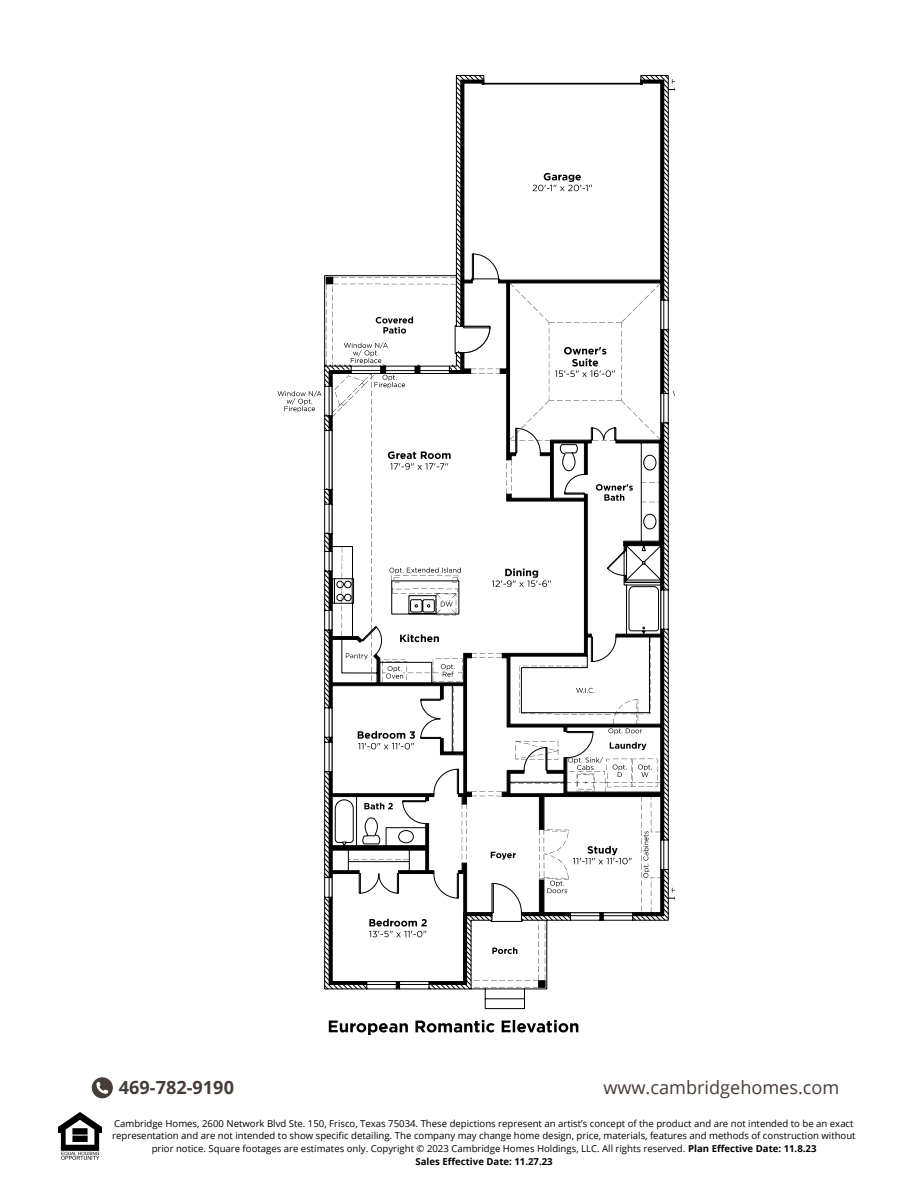
<style>
.page{position:relative;width:918px;height:1188px;background:#fff}
.page>*{position:absolute;margin:0;border:0;box-sizing:border-box;transform-origin:0 0}
.t1{font:18.15px "Open Sans";color:#473c38}
.t2{font:700 18.15px "Open Sans";color:#473c38}
.t3{font:9.6px/12.8px "Open Sans";color:#000;text-align:center}
.t4{font:700 9.6px "Open Sans";color:#000}
.s1{font-weight:700}
</style>
<div class="page">
<svg style="left:92px;top:1077px;width:21px;height:21px"></svg>
<img style="left:58px;top:1113px;width:44px;height:47px">
<svg style="left:455px;top:75px;width:214px;height:846px"></svg>
<svg style="left:668px;top:888px;width:6px;height:11px"></svg>
<svg style="left:668px;top:79px;width:6px;height:11px"></svg>
<svg style="left:277px;top:275px;width:384px;height:760px"></svg>
<div style="left:244px;top:609px;width:60px;height:389px;background:#fff"></div>
<p class="t2" style="left:119px;top:1075px;width:117px">469-782-9190</p>
<p class="t1" style="left:603px;top:1075px;width:238px">www.cambridgehomes.com</p>
<p class="t3" style="left:112px;top:1117px;width:745px">Cambridge Homes, 2600 Network Blvd Ste. 150, Frisco, Texas 75034. These depictions represent an artist’s concept of the product and are not intended to be an exact representation and are not intended to show specific detailing. The company may change home design, price, materials, features and methods of construction without prior notice. Square footages are estimates only. Copyright © 2023 Cambridge Homes Holdings, LLC. All rights reserved. <span class="s1">Plan Effective Date: 11.8.23</span></p>
<p class="t4" style="left:416px;top:1155px;width:139px">Sales Effective Date: 11.27.23</p>
</div>
